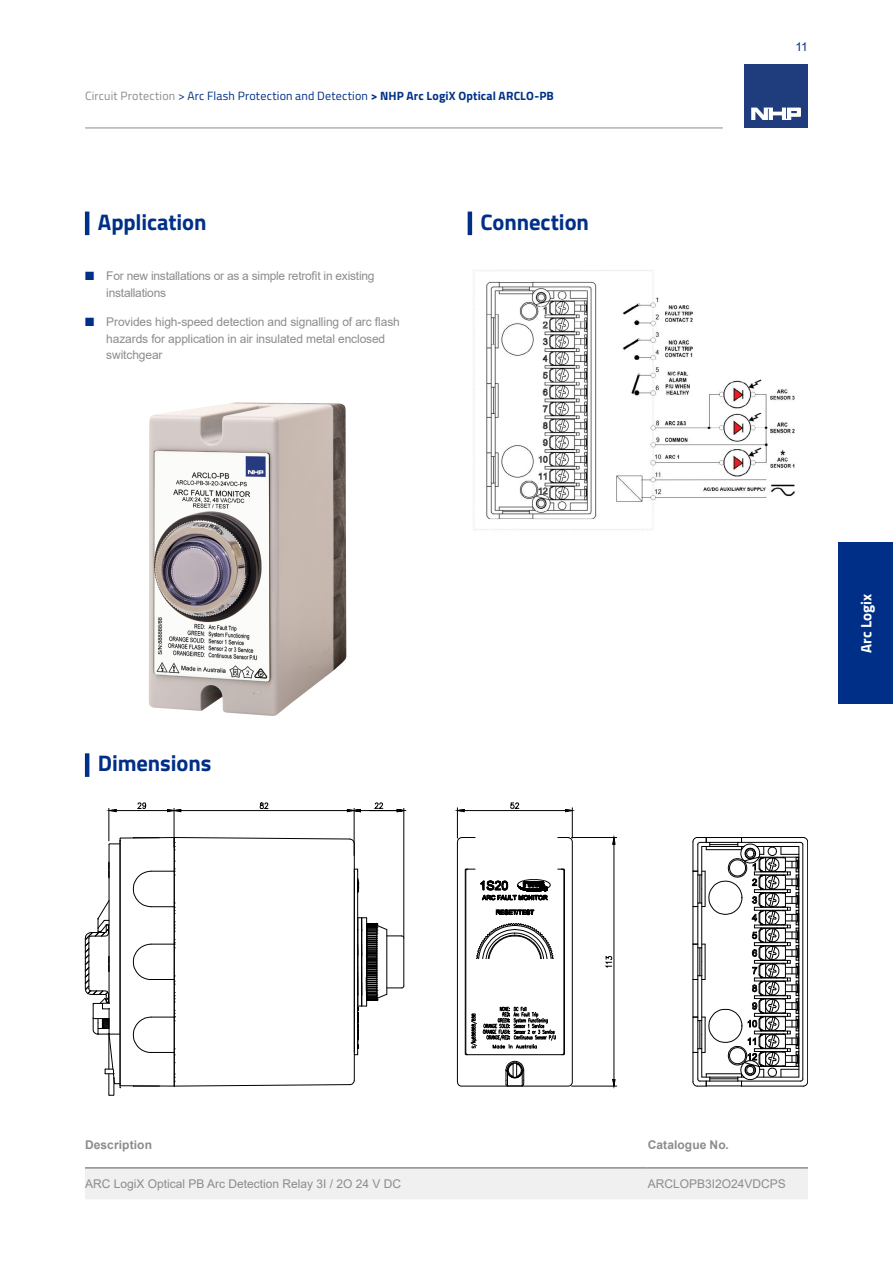
<style>
.page{position:relative;width:893px;height:1263px;background:#fff}
.page>*{position:absolute;margin:0;border:0;box-sizing:border-box;transform-origin:0 0}
.t1{font:700 22.5px "Titillium";letter-spacing:-.005em;color:#002f87}
.t2{font:700 15px "Titillium";letter-spacing:.005em;color:#fff}
.t3{font:12px/16.5px "Arial";letter-spacing:-.01em;color:#8a8c8e}
.t4{font:12px "Titillium";letter-spacing:.02em;color:#002f87}
.t5{font:700 12px "Arial";letter-spacing:.005em;color:#8a8c8e}
.t6{font:12px "Arial";color:#002f87}
.s1{color:#8a8c8e}
.s2{font-weight:700}
.s3{color:#002f87}
</style>
<div class="page">
<hr style="left:85px;top:128px;width:638px;height:1px;background:#8a8c8e">
<div style="left:744px;top:64px;width:64px;height:64px;background:#1f3d7c"></div>
<svg style="left:751px;top:108px;width:50px;height:12px"></svg>
<hr style="left:85px;top:753px;width:4px;height:24px;background:#002f87">
<hr style="left:85px;top:212px;width:4px;height:23px;background:#002f87">
<svg style="left:692px;top:837px;width:116px;height:250px"></svg>
<hr style="left:109px;top:808px;width:1px;height:33px;background:#000">
<hr style="left:109px;top:844px;width:1px;height:159px;background:#000">
<hr style="left:116px;top:810px;width:52px;height:1px;background:#000">
<svg style="left:106px;top:809px;width:11px;height:3px"></svg>
<svg style="left:137px;top:803px;width:9px;height:6px"></svg>
<hr style="left:457px;top:808px;width:1px;height:30px;background:#000">
<hr style="left:572px;top:808px;width:1px;height:30px;background:#000">
<hr style="left:464px;top:810px;width:102px;height:1px;background:#000">
<svg style="left:454px;top:809px;width:11px;height:3px"></svg>
<svg style="left:565px;top:809px;width:10px;height:3px"></svg>
<svg style="left:510px;top:803px;width:9px;height:6px"></svg>
<hr style="left:572px;top:1086px;width:45px;height:1px;background:#000">
<hr style="left:572px;top:837px;width:45px;height:1px;background:#000">
<hr style="left:614px;top:844px;width:1px;height:235px;background:#000">
<svg style="left:612px;top:1079px;width:4px;height:10px"></svg>
<svg style="left:612px;top:835px;width:4px;height:10px"></svg>
<svg style="left:604px;top:956px;width:8px;height:12px"></svg>
<hr style="left:120px;top:838px;width:1px;height:247px;background:#000">
<hr style="left:354px;top:843px;width:1px;height:237px;background:#000">
<hr style="left:174px;top:837px;width:1px;height:249px;background:#000">
<svg style="left:108px;top:837px;width:246px;height:13px"></svg>
<svg style="left:85px;top:861px;width:319px;height:235px"></svg>
<svg style="left:457px;top:836px;width:116px;height:251px"></svg>
<hr style="left:174px;top:808px;width:1px;height:39px;background:#000">
<hr style="left:354px;top:808px;width:1px;height:47px;background:#000">
<hr style="left:403px;top:808px;width:1px;height:129px;background:#000">
<hr style="left:181px;top:810px;width:166px;height:1px;background:#000">
<svg style="left:167px;top:809px;width:14px;height:3px"></svg>
<svg style="left:260px;top:803px;width:9px;height:6px"></svg>
<hr style="left:361px;top:810px;width:36px;height:1px;background:#000">
<svg style="left:369px;top:803px;width:38px;height:9px"></svg>
<svg style="left:347px;top:809px;width:14px;height:3px"></svg>
<hr style="left:468px;top:212px;width:4px;height:23px;background:#002f87">
<img style="left:473px;top:270px;width:322px;height:260px">
<div style="left:85px;top:1168px;width:723px;height:31px;background:#f0f0f1"></div>
<hr style="left:648px;top:1167px;width:160px;height:1px;background:#8a8c8e">
<hr style="left:85px;top:1167px;width:563px;height:1px;background:#8a8c8e">
<div style="left:470px;top:959px;width:87px;height:47px;background:#fff"></div>
<div style="left:475px;top:830px;width:82px;height:43px;background:#fff"></div>
<div style="left:839px;top:543px;width:54px;height:161px;background:#002f87"></div>
<img style="left:149px;top:402px;width:197px;height:314px">
<p class="t4" style="left:85px;top:87px;width:470px"><span class="s1">Circuit Protection</span> &gt; Arc Flash Protection and Detection <span class="s2">&gt; NHP Arc LogiX Optical ARCLO-PB</span></p>
<h1 class="t1" style="left:98px;top:204px;width:110px">Application</h1>
<p class="t3" style="left:106px;top:268px;width:270px;text-indent:-21px"><span class="s3">■</span> For new installations or as a simple retrofit in existing installations</p>
<p class="t3" style="left:106px;top:314px;width:295px;text-indent:-21px"><span class="s3">■</span> Provides high-speed detection and signalling of arc flash hazards for application in air insulated metal enclosed switchgear</p>
<h1 class="t1" style="left:480px;top:204px;width:110px">Connection</h1>
<h1 class="t1" style="left:98px;top:746px;width:115px">Dimensions</h1>
<p class="t6" style="left:795px;top:39px;width:14px">11</p>
<p class="t2" style="left:855px;top:653px;width:61px;rotate:-90deg">Arc Logix</p>
<p class="t5" style="left:85px;top:1137px;width:69px">Description</p>
<p class="t5" style="left:648px;top:1137px;width:83px">Catalogue No.</p>
<p class="t3" style="left:85px;top:1176px;width:318px">ARC LogiX Optical PB Arc Detection Relay 3I / 2O 24 V DC</p>
<p class="t3" style="left:648px;top:1176px;width:140px">ARCLOPB3I2O24VDCPS</p>
</div>
